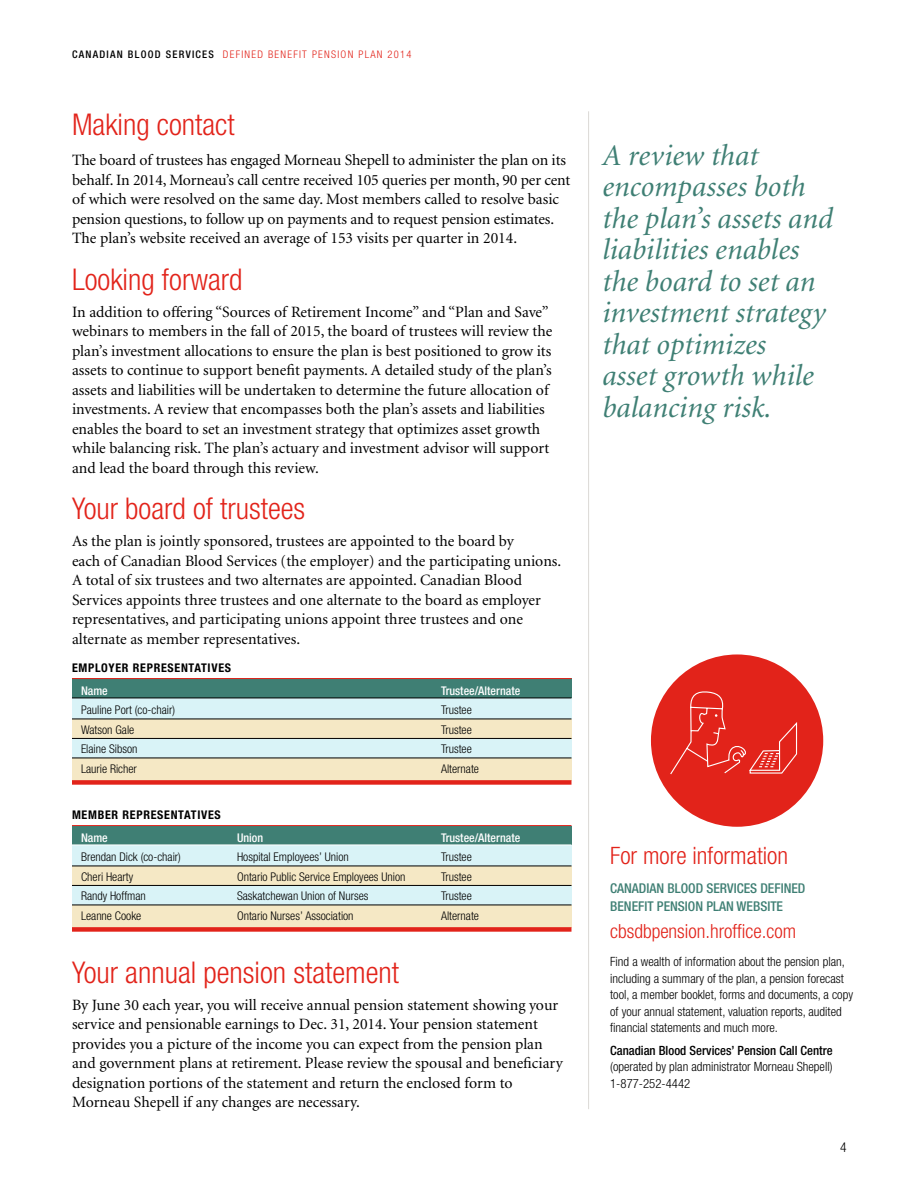
<style>
.page{position:relative;width:918px;height:1188px;background:#fff}
.page>*{position:absolute;margin:0;border:0;box-sizing:border-box;transform-origin:0 0}
.t1{font:italic 30px/31.5px "Minion";color:#3f7f74}
.t2{font:300 condensed 30px "Helvetica Neue";color:#e2231a}
.t3{font:300 condensed 24px "Helvetica Neue";color:#e2231a}
.t4{font:300 condensed 19.5px "Helvetica Neue";color:#e2231a}
.t5{font:15.75px/19.5px "Minion";color:#000}
.t6{font:500 condensed 13.5px/18px "Helvetica Neue";color:#3f7f74}
.t7{font:300 condensed 13.5px "Helvetica Neue";color:#000}
.t8{font:300 condensed 12.75px/16.5px "Helvetica Neue";color:#000}
.t9{font:500 condensed 12.75px "Helvetica Neue";color:#000}
.t10{font:300 condensed 12px "Helvetica Neue";color:#000}
.t11{font:500 condensed 12px "Helvetica Neue";color:#fff}
.t12{font:700 condensed 12px "Helvetica Neue";letter-spacing:.06em;color:#000}
.t13{font:300 condensed 10.5px "Helvetica Neue";letter-spacing:.12em;color:#e2231a}
.s1{font-weight:500;color:#000}
</style>
<div class="page">
<div style="left:72px;top:886px;width:500px;height:20px;background:#d9f3f7"></div>
<div style="left:72px;top:826px;width:500px;height:20px;background:#3f7f74"></div>
<div style="left:72px;top:845px;width:500px;height:21px;background:#d9f3f7"></div>
<div style="left:72px;top:866px;width:500px;height:20px;background:#f5e8c5"></div>
<div style="left:72px;top:906px;width:500px;height:22px;background:#f5e8c5"></div>
<div style="left:72px;top:739px;width:500px;height:20px;background:#d9f3f7"></div>
<div style="left:72px;top:678px;width:500px;height:20px;background:#3f7f74"></div>
<div style="left:72px;top:698px;width:500px;height:21px;background:#d9f3f7"></div>
<div style="left:72px;top:719px;width:500px;height:20px;background:#f5e8c5"></div>
<div style="left:72px;top:758px;width:500px;height:22px;background:#f5e8c5"></div>
<hr style="left:72px;top:678px;width:500px;height:1px;background:#e2231a">
<hr style="left:72px;top:698px;width:500px;height:1px;background:#000">
<hr style="left:72px;top:719px;width:500px;height:1px;background:#000">
<hr style="left:72px;top:738px;width:500px;height:1px;background:#000">
<hr style="left:72px;top:758px;width:500px;height:1px;background:#000">
<div style="left:72px;top:780px;width:500px;height:5px;background:#e2231a"></div>
<hr style="left:72px;top:825px;width:500px;height:1px;background:#e2231a">
<hr style="left:72px;top:845px;width:500px;height:1px;background:#fff">
<hr style="left:72px;top:866px;width:500px;height:1px;background:#000">
<hr style="left:72px;top:885px;width:500px;height:1px;background:#000">
<hr style="left:72px;top:905px;width:500px;height:1px;background:#000">
<div style="left:72px;top:927px;width:500px;height:5px;background:#e2231a"></div>
<div style="left:651px;top:654px;width:172px;height:173px;background:#e2231a;border-radius:50%"></div>
<svg style="left:670px;top:691px;width:128px;height:84px"></svg>
<hr style="left:588px;top:111px;width:1px;height:998px;background:#dbd9d6">
<p class="t13" style="left:72px;top:48px;width:341px"><span class="s1">CANADIAN BLOOD SERVICES</span> DEFINED BENEFIT PENSION PLAN 2014</p>
<h1 class="t2" style="left:72px;top:107px;width:164px">Making contact</h1>
<p class="t5" style="left:72px;top:151px;width:500px">The board of trustees has engaged Morneau Shepell to administer the plan on its behalf. In 2014, Morneau’s call centre received 105 queries per month, 90 per cent of which were resolved on the same day. Most members called to resolve basic pension questions, to follow up on payments and to request pension estimates.<br>The plan’s website received an average of 153 visits per quarter in 2014.</p>
<h1 class="t2" style="left:72px;top:262px;width:172px">Looking forward</h1>
<p class="t5" style="left:72px;top:303px;width:482px">In addition to offering “Sources of Retirement Income” and “Plan and Save” webinars to members in the fall of 2015, the board of trustees will review the plan’s investment allocations to ensure the plan is best positioned to grow its assets to continue to support benefit payments. A detailed study of the plan’s assets and liabilities will be undertaken to determine the future allocation of investments. A review that encompasses both the plan’s assets and liabilities enables the board to set an investment strategy that optimizes asset growth while balancing risk. The plan’s actuary and investment advisor will support and lead the board through this review.</p>
<h1 class="t2" style="left:72px;top:491px;width:235px">Your board of trustees</h1>
<p class="t5" style="left:72px;top:532px;width:491px">As the plan is jointly sponsored, trustees are appointed to the board by<br>each of Canadian Blood Services (the employer) and the participating unions.<br>A total of six trustees and two alternates are appointed. Canadian Blood Services appoints three trustees and one alternate to the board as employer representatives, and participating unions appoint three trustees and one alternate as member representatives.</p>
<p class="t12" style="left:72px;top:661px;width:161px">EMPLOYER REPRESENTATIVES</p>
<p class="t11" style="left:81px;top:683px;width:28px">Name</p>
<p class="t11" style="left:441px;top:683px;width:81px">Trustee/Alternate</p>
<p class="t10" style="left:81px;top:703px;width:96px">Pauline Port (co-chair)</p>
<p class="t10" style="left:441px;top:703px;width:32px">Trustee</p>
<p class="t10" style="left:81px;top:723px;width:55px">Watson Gale</p>
<p class="t10" style="left:441px;top:723px;width:32px">Trustee</p>
<p class="t10" style="left:81px;top:742px;width:58px">Elaine Sibson</p>
<p class="t10" style="left:441px;top:742px;width:32px">Trustee</p>
<p class="t10" style="left:81px;top:762px;width:57px">Laurie Richer</p>
<p class="t10" style="left:441px;top:762px;width:40px">Alternate</p>
<p class="t12" style="left:72px;top:808px;width:150px">MEMBER REPRESENTATIVES</p>
<p class="t11" style="left:81px;top:830px;width:28px">Name</p>
<p class="t11" style="left:237px;top:830px;width:28px">Union</p>
<p class="t11" style="left:441px;top:830px;width:81px">Trustee/Alternate</p>
<p class="t10" style="left:81px;top:850px;width:101px">Brendan Dick (co-chair)</p>
<p class="t10" style="left:237px;top:850px;width:113px">Hospital Employees’ Union</p>
<p class="t10" style="left:441px;top:850px;width:32px">Trustee</p>
<p class="t10" style="left:81px;top:870px;width:54px">Cheri Hearty</p>
<p class="t10" style="left:237px;top:870px;width:170px">Ontario Public Service Employees Union</p>
<p class="t10" style="left:441px;top:870px;width:32px">Trustee</p>
<p class="t10" style="left:81px;top:889px;width:66px">Randy Hoffman</p>
<p class="t10" style="left:237px;top:889px;width:133px">Saskatchewan Union of Nurses</p>
<p class="t10" style="left:441px;top:889px;width:32px">Trustee</p>
<p class="t10" style="left:81px;top:909px;width:62px">Leanne Cooke</p>
<p class="t10" style="left:237px;top:909px;width:118px">Ontario Nurses’ Association</p>
<p class="t10" style="left:441px;top:909px;width:40px">Alternate</p>
<h1 class="t2" style="left:72px;top:955px;width:329px">Your annual pension statement</h1>
<p class="t5" style="left:72px;top:996px;width:492px">By June 30 each year, you will receive annual pension statement showing your service and pensionable earnings to Dec. 31, 2014. Your pension statement provides you a picture of the income you can expect from the pension plan and government plans at retirement. Please review the spousal and beneficiary designation portions of the statement and return the enclosed form to Morneau Shepell if any changes are necessary.</p>
<h1 class="t1" style="left:602px;top:141px;width:232px">A review that encompasses both the plan’s assets and liabilities enables the board to set an investment strategy that optimizes<br>asset growth while balancing risk.</h1>
<h2 class="t3" style="left:610px;top:842px;width:179px">For more information</h2>
<p class="t6" style="left:610px;top:879px;width:197px">CANADIAN BLOOD SERVICES DEFINED<br>BENEFIT PENSION PLAN WEBSITE</p>
<p class="t4" style="left:610px;top:920px;width:187px">cbsdbpension.hroffice.com</p>
<p class="t8" style="left:610px;top:954px;width:244px">Find a wealth of information about the pension plan, including a summary of the plan, a pension forecast tool, a member booklet, forms and documents, a copy of your annual statement, valuation reports, audited financial statements and much more.</p>
<p class="t9" style="left:610px;top:1043px;width:224px">Canadian Blood Services’ Pension Call Centre</p>
<p class="t8" style="left:610px;top:1059px;width:224px">(operated by plan administrator Morneau Shepell)<br>1-877-252-4442</p>
<p class="t7" style="left:840px;top:1139px;width:8px">4</p>
</div>
